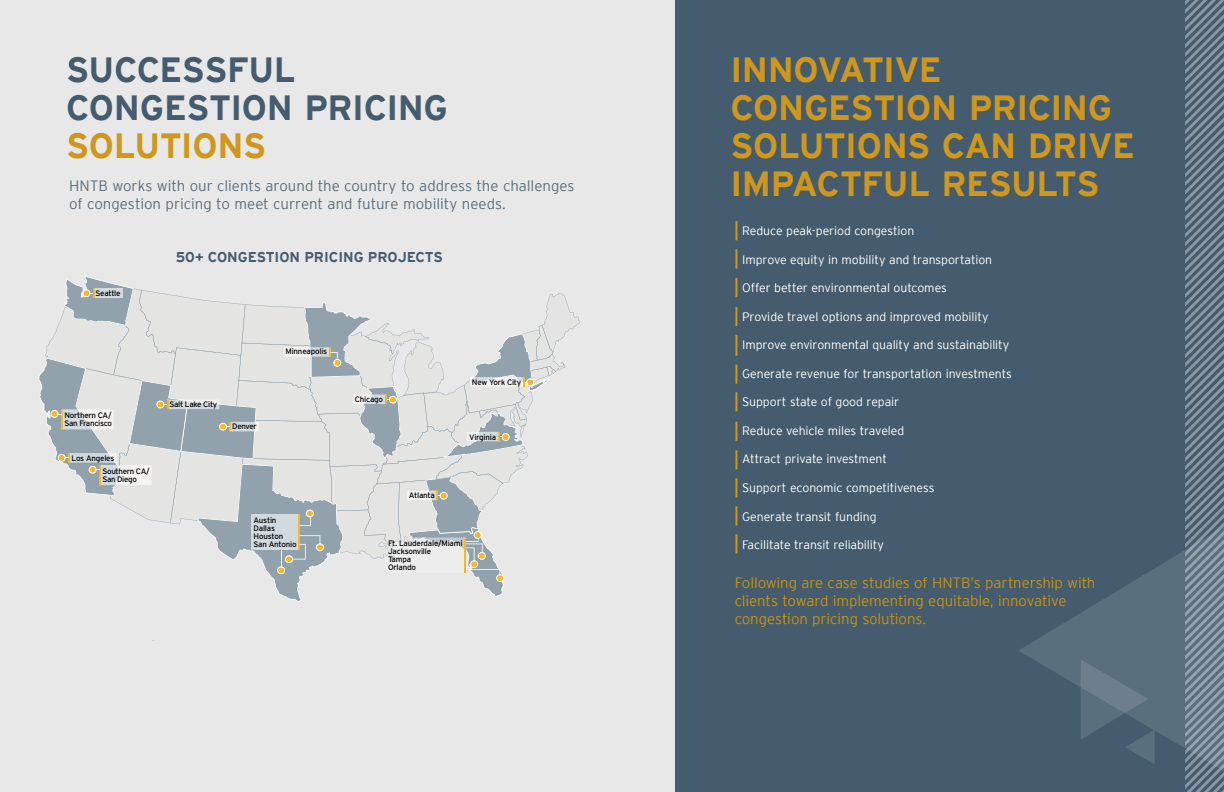
<style>
.page{position:relative;width:1224px;height:792px;background:#fff}
.page>*{position:absolute;margin:0;border:0;box-sizing:border-box;transform-origin:0 0}
.t1{font:700 35px/38px "Interstate";letter-spacing:-.015em;color:#cf971c}
.t2{font:700 35px/38px "Interstate";letter-spacing:-.01em;color:#445c6d}
.t3{font:300 15px/18px "Interstate";letter-spacing:-.005em;color:#c89211}
.t4{font:300 15px/18px "Interstate";color:#5c6f7c}
.t5{font:700 14.2px "Interstate";color:#445c6d}
.t6{font:300 12.2px "Interstate";letter-spacing:-.005em;color:#fff}
.t7{font:8px/7.9px "Interstate";letter-spacing:-.03em;color:#000}
</style>
<div class="page">
<div style="left:0;top:0;width:681px;height:792px;background:#e8e8e8"></div>
<div style="left:675px;top:0;width:549px;height:792px;background:#445c6d"></div>
<svg style="left:1185px;top:0;width:39px;height:792px"></svg>
<svg style="left:39px;top:276px;width:541px;height:326px"></svg>
<svg style="left:1019px;top:517px;width:205px;height:263px"></svg>
<svg style="left:1081px;top:659px;width:74px;height:105px"></svg>
<svg style="left:735px;top:221px;width:2px;height:19px"></svg>
<svg style="left:735px;top:249px;width:2px;height:19px"></svg>
<svg style="left:735px;top:307px;width:2px;height:19px"></svg>
<hr style="left:735px;top:335px;width:2px;height:21px;background:#cf971c">
<hr style="left:735px;top:364px;width:2px;height:20px;background:#cf971c">
<svg style="left:735px;top:392px;width:2px;height:19px"></svg>
<svg style="left:735px;top:422px;width:2px;height:19px"></svg>
<svg style="left:735px;top:450px;width:2px;height:19px"></svg>
<svg style="left:735px;top:278px;width:2px;height:19px"></svg>
<svg style="left:735px;top:478px;width:2px;height:19px"></svg>
<svg style="left:735px;top:506px;width:2px;height:19px"></svg>
<svg style="left:735px;top:534px;width:2px;height:19px"></svg>
<h1 class="t2" style="left:66px;top:50px;width:383px">SUCCESSFUL<br>CONGESTION PRICING</h1>
<h1 class="t1" style="left:66px;top:126px;width:201px">SOLUTIONS</h1>
<p class="t4" style="left:69px;top:176px;width:507px">HNTB works with our clients around the country to address the challenges of congestion pricing to meet current and future mobility needs.</p>
<p class="t7" style="left:96px;top:289px;width:26px">Seattle</p>
<p class="t5" style="left:176px;top:249px;width:269px">50+ CONGESTION PRICING PROJECTS</p>
<p class="t7" style="left:64px;top:412px;width:49px">Northern CA/<br>San Francisco</p>
<p class="t7" style="left:103px;top:451px;width:49px;line-height:13.1px;text-indent:-31px">Los Angeles<br>Southern CA/</p>
<p class="t7" style="left:103px;top:475px;width:36px">San Diego</p>
<p class="t7" style="left:170px;top:400px;width:49px">Salt Lake City</p>
<p class="t7" style="left:232px;top:422px;width:26px">Denver</p>
<p class="t7" style="left:285px;top:348px;width:43px">Minneapolis</p>
<p class="t7" style="left:254px;top:516px;width:45px">Austin<br>Dallas<br>Houston<br>San Antonio</p>
<p class="t7" style="left:355px;top:395px;width:30px">Chicago</p>
<p class="t7" style="left:409px;top:491px;width:27px">Atlanta</p>
<p class="t7" style="left:472px;top:378px;width:51px">New York City</p>
<p class="t7" style="left:469px;top:433px;width:28px">Virginia</p>
<p class="t7" style="left:388px;top:539px;width:76px">Ft. Lauderdale/Miami<br>Jacksonville<br>Tampa<br>Orlando</p>
<h1 class="t1" style="left:730px;top:50px;width:406px">INNOVATIVE<br>CONGESTION PRICING<br>SOLUTIONS CAN DRIVE<br>IMPACTFUL RESULTS</h1>
<p class="t6" style="left:742px;top:224px;width:174px">Reduce peak-period congestion</p>
<p class="t6" style="left:742px;top:252px;width:252px">Improve equity in mobility and transportation</p>
<p class="t6" style="left:742px;top:281px;width:206px">Offer better environmental outcomes</p>
<p class="t6" style="left:742px;top:310px;width:248px">Provide travel options and improved mobility</p>
<p class="t6" style="left:742px;top:338px;width:269px">Improve environmental quality and sustainability</p>
<p class="t6" style="left:742px;top:367px;width:271px">Generate revenue for transportation investments</p>
<p class="t6" style="left:742px;top:395px;width:159px">Support state of good repair</p>
<p class="t6" style="left:742px;top:424px;width:164px">Reduce vehicle miles traveled</p>
<p class="t6" style="left:742px;top:452px;width:146px">Attract private investment</p>
<p class="t6" style="left:742px;top:481px;width:194px">Support economic competitiveness</p>
<p class="t6" style="left:742px;top:509px;width:136px">Generate transit funding</p>
<p class="t6" style="left:742px;top:538px;width:143px">Facilitate transit reliability</p>
<p class="t3" style="left:735px;top:574px;width:362px">Following are case studies of HNTB’s partnership with clients toward implementing equitable, innovative congestion pricing solutions.</p>
</div>
